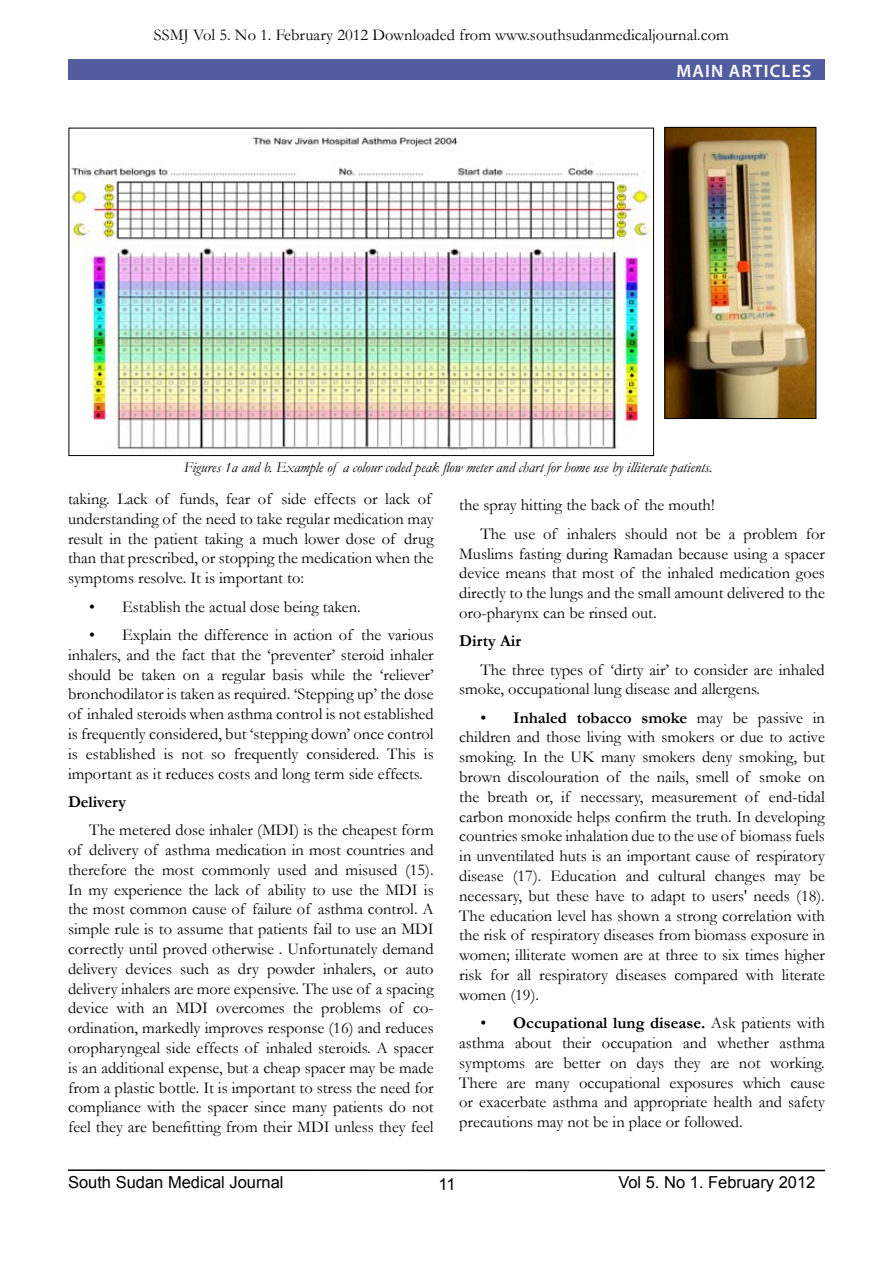
<style>
.page{position:relative;width:893px;height:1263px;background:#fff}
.page>*{position:absolute;margin:0;border:0;box-sizing:border-box;transform-origin:0 0}
.t1{font:600 18px "Myriad Pro";color:#fff}
.t2{font:16.5px/19.8px "Garamond";color:#000;text-align:justify}
.t3{font:16.5px "Arial";color:#000}
.t4{font:700 16.5px "Garamond";color:#000}
.t5{font:italic 15px "Garamond";color:#000}
.s1{font-weight:700}
</style>
<div class="page">
<hr style="left:68px;top:1169px;width:757px;height:2px;background:#000">
<div style="left:68px;top:60px;width:757px;height:20px;background:#525da0"></div>
<img style="left:70px;top:135px;width:582px;height:319px">
<img style="left:667px;top:129px;width:147px;height:288px">
<div style="left:665px;top:127px;width:151px;height:292px;border:1px solid #000"></div>
<p class="t2" style="left:154px;top:24px;width:576px">SSMJ Vol 5. No 1. February 2012 Downloaded from www.southsudanmedicaljournal.com</p>
<p class="t1" style="left:676px;top:59px;width:27px">MAIN</p>
<p class="t1" style="left:729px;top:59px;width:12px">ARTICLES</p>
<p class="t5" style="left:184px;top:457px;width:530px">Figures 1a and b. Example of a colour coded peak flow meter and chart for home use by illiterate patients.</p>
<p class="t2" style="left:68px;top:489px;width:367px;text-align:left">taking. Lack of funds, fear of side effects or lack of understanding of the need to take regular medication may result in the patient taking a much lower dose of drug than that prescribed, or stopping the medication when the symptoms resolve. It is important to:</p>
<p class="t2" style="left:89px;top:596px;width:273px">• Establish the actual dose being taken.</p>
<p class="t2" style="left:68px;top:624px;width:367px;text-indent:21px">• Explain the difference in action of the various inhalers, and the fact that the ‘preventer’ steroid inhaler should be taken on a regular basis while the ‘reliever’ bronchodilator is taken as required. ‘Stepping up’ the dose of inhaled steroids when asthma control is not established is frequently considered, but ‘stepping down’ once control is established is not so frequently considered. This is important as it reduces costs and long term side effects.</p>
<p class="t4" style="left:68px;top:790px;width:60px">Delivery</p>
<p class="t2" style="left:68px;top:820px;width:367px;text-indent:21px">The metered dose inhaler (MDI) is the cheapest form of delivery of asthma medication in most countries and therefore the most commonly used and misused (15).<br>In my experience the lack of ability to use the MDI is the most common cause of failure of asthma control. A simple rule is to assume that patients fail to use an MDI correctly until proved otherwise . Unfortunately demand delivery devices such as dry powder inhalers, or auto delivery inhalers are more expensive. The use of a spacing device with an MDI overcomes the problems of co&shy;ordination, markedly improves response (16) and reduces oropharyngeal side effects of inhaled steroids. A spacer is an additional expense, but a cheap spacer may be made from a plastic bottle. It is important to stress the need for compliance with the spacer since many patients do not feel they are benefitting from their MDI unless they feel</p>
<p class="t2" style="left:480px;top:491px;width:346px;line-height:28.3px;text-indent:-21px">the spray hitting the back of the mouth!<br>The use of inhalers should not be a problem for</p>
<p class="t2" style="left:459px;top:543px;width:367px">Muslims fasting during Ramadan because using a spacer device means that most of the inhaled medication goes directly to the lungs and the small amount delivered to the oro-pharynx can be rinsed out.</p>
<p class="t4" style="left:459px;top:630px;width:63px">Dirty Air</p>
<p class="t2" style="left:459px;top:659px;width:367px;text-indent:21px">The three types of ‘dirty air’ to consider are inhaled smoke, occupational lung disease and allergens.</p>
<p class="t2" style="left:459px;top:707px;width:367px;text-indent:21px">• <span class="s1">Inhaled tobacco smoke</span> may be passive in children and those living with smokers or due to active smoking. In the UK many smokers deny smoking, but brown discolouration of the nails, smell of smoke on the breath or, if necessary, measurement of end-tidal carbon monoxide helps confirm the truth. In developing countries smoke inhalation due to the use of biomass fuels in unventilated huts is an important cause of respiratory disease (17). Education and cultural changes may be necessary, but these have to adapt to users' needs (18).<br>The education level has shown a strong correlation with the risk of respiratory diseases from biomass exposure in women; illiterate women are at three to six times higher risk for all respiratory diseases compared with literate women (19).</p>
<p class="t2" style="left:459px;top:1013px;width:367px;text-indent:21px">• <span class="s1">Occupational lung disease.</span> Ask patients with asthma about their occupation and whether asthma symptoms are better on days they are not working.<br>There are many occupational exposures which cause or exacerbate asthma and appropriate health and safety precautions may not be in place or followed.</p>
<p class="t3" style="left:68px;top:1172px;width:217px">South Sudan Medical Journal</p>
<p class="t3" style="left:618px;top:1172px;width:199px">Vol 5. No 1. February 2012</p>
<p class="t3" style="left:439px;top:1173px;width:19px">11</p>
</div>
